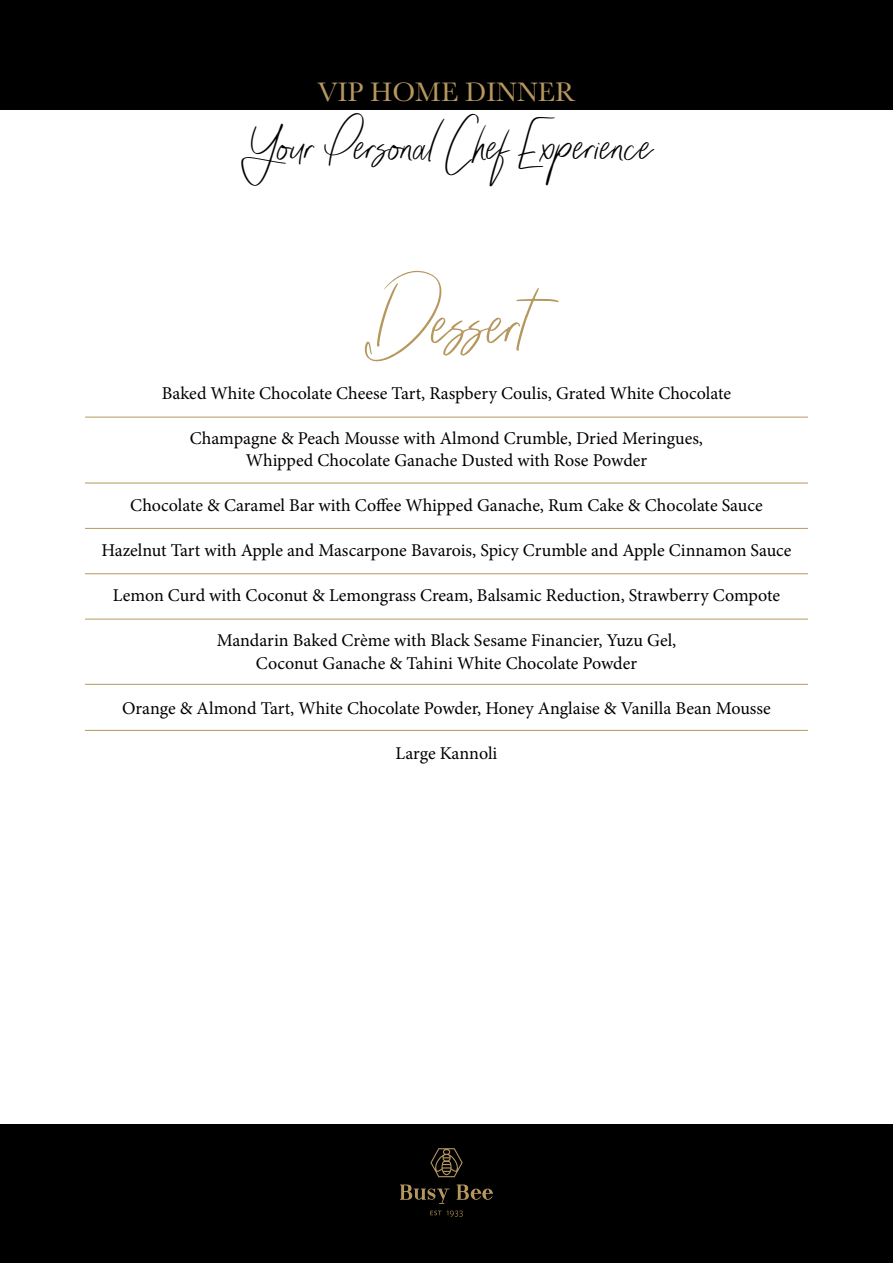
<style>
.page{position:relative;width:893px;height:1263px;background:#fff}
.page>*{position:absolute;margin:0;border:0;box-sizing:border-box;transform-origin:0 0}
.t1{font:51px "Monique Script";letter-spacing:-.01em;color:#b6975e}
.t2{font:33.9px "Monique Script";color:#000}
.t3{font:27.75px "Baskerville";color:#b6975e}
.t4{font:18px/22.5px "Minion Pro";letter-spacing:-.005em;color:#000;text-align:center}
</style>
<div class="page">
<div style="left:0;top:0;width:893px;height:110px;background:#000"></div>
<div style="left:0;top:1125px;width:893px;height:138px;background:#000"></div>
<svg style="left:430px;top:1148px;width:33px;height:29px"></svg>
<svg style="left:430px;top:1210px;width:11px;height:5px"></svg>
<svg style="left:447px;top:1210px;width:16px;height:7px"></svg>
<svg style="left:400px;top:1184px;width:49px;height:20px"></svg>
<svg style="left:457px;top:1184px;width:36px;height:16px"></svg>
<hr style="left:85px;top:417px;width:723px;height:1px;background:#b6975e">
<hr style="left:85px;top:483px;width:723px;height:1px;background:#b6975e">
<hr style="left:85px;top:528px;width:723px;height:1px;background:#b6975e">
<hr style="left:85px;top:573px;width:723px;height:1px;background:#b6975e">
<hr style="left:85px;top:619px;width:723px;height:1px;background:#b6975e">
<hr style="left:85px;top:684px;width:723px;height:1px;background:#b6975e">
<hr style="left:85px;top:730px;width:723px;height:1px;background:#b6975e">
<h3 class="t3" style="left:318px;top:74px;width:259px">VIP HOME DINNER</h3>
<h2 class="t2" style="left:241px;top:127px;width:412px">Your Personal Chef Experience</h2>
<h1 class="t1" style="left:365px;top:296px;width:197px">Dessert</h1>
<p class="t4" style="left:162px;top:382px;width:571px">Baked White Chocolate Cheese Tart, Raspbery Coulis, Grated White Chocolate</p>
<p class="t4" style="left:190px;top:427px;width:515px">Champagne &amp; Peach Mousse with Almond Crumble, Dried Meringues,<br>Whipped Chocolate Ganache Dusted with Rose Powder</p>
<p class="t4" style="left:130px;top:494px;width:634px">Chocolate &amp; Caramel Bar with Coffee Whipped Ganache, Rum Cake &amp; Chocolate Sauce</p>
<p class="t4" style="left:101px;top:539px;width:692px">Hazelnut Tart with Apple and Mascarpone Bavarois, Spicy Crumble and Apple Cinnamon Sauce</p>
<p class="t4" style="left:113px;top:584px;width:669px">Lemon Curd with Coconut &amp; Lemongrass Cream, Balsamic Reduction, Strawberry Compote</p>
<p class="t4" style="left:217px;top:629px;width:461px">Mandarin Baked Crème with Black Sesame Financier, Yuzu Gel,<br>Coconut Ganache &amp; Tahini White Chocolate Powder</p>
<p class="t4" style="left:122px;top:697px;width:650px">Orange &amp; Almond Tart, White Chocolate Powder, Honey Anglaise &amp; Vanilla Bean Mousse</p>
<p class="t4" style="left:395px;top:742px;width:103px">Large Kannoli</p>
</div>
